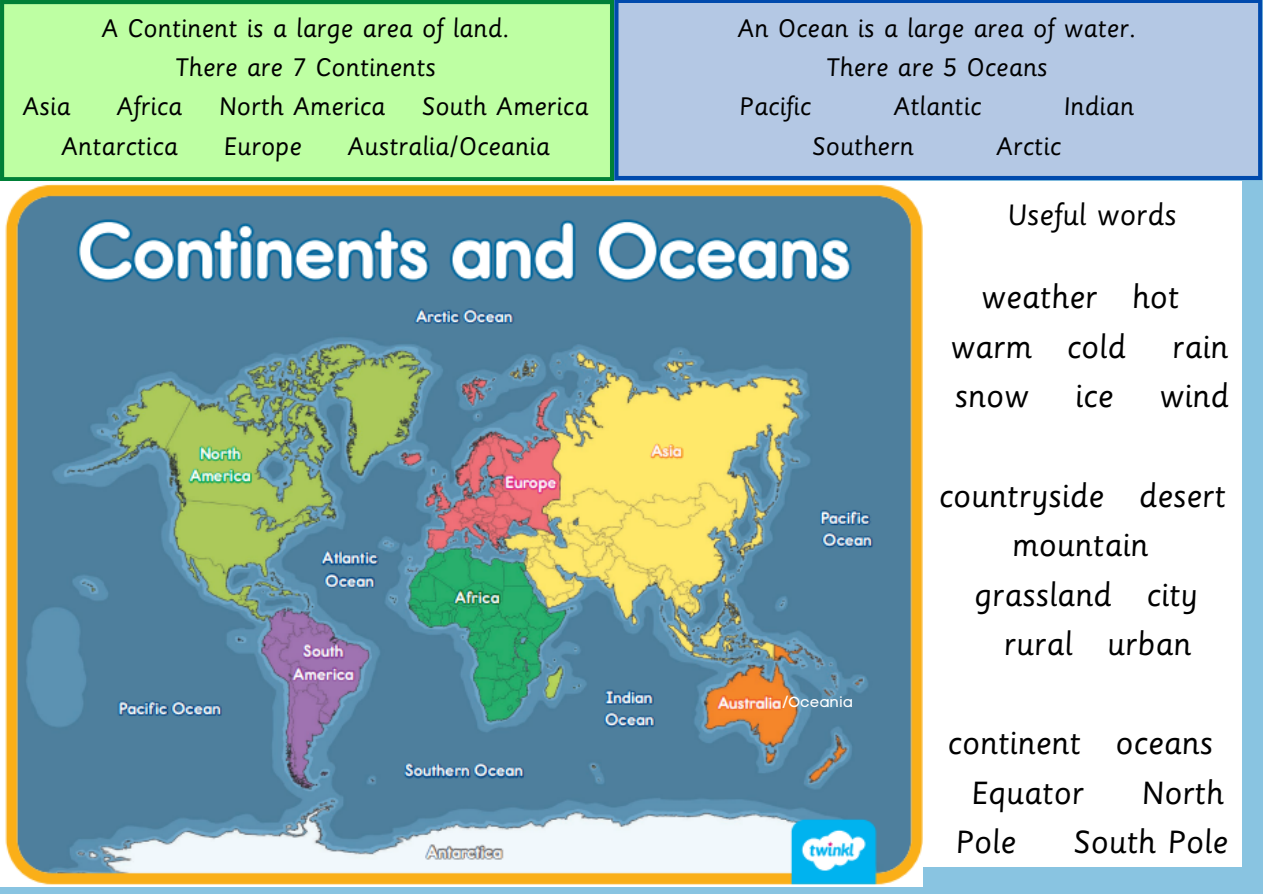
<style>
.page{position:relative;width:1263px;height:894px;background:#fff}
.page>*{position:absolute;margin:0;border:0;box-sizing:border-box;transform-origin:0 0}
.t1{font:36px/49.5px "Sassoon Primary Std";color:#000}
.t2{font:33px "Sassoon Primary Std";color:#000}
.t3{font:28.5px/39.3px "Sassoon Primary Std";color:#000;text-align:center}
.t4{font:14.55px "Code Pro Normal LC";color:#fff}
</style>
<div class="page">
<div style="left:0;top:0;width:1263px;height:893px;background:#89c4e1"></div>
<div style="left:2px;top:2px;width:610px;height:177px;background:#beffa3"></div>
<hr style="left:0;top:4px;width:4px;height:173px;background:#008037">
<svg style="left:0;top:177px;width:4px;height:4px"></svg>
<hr style="left:610px;top:4px;width:4px;height:173px;background:#008037">
<svg style="left:4px;top:177px;width:606px;height:4px;background:#038239"></svg>
<svg style="left:0;top:0;width:4px;height:4px"></svg>
<hr style="left:4px;top:0;width:606px;height:4px;background:#008037">
<div style="left:616px;top:1px;width:644px;height:177px;background:#b4c8e4"></div>
<svg style="left:1258px;top:176px;width:4px;height:4px"></svg>
<svg style="left:614px;top:4px;width:4px;height:172px"></svg>
<svg style="left:610px;top:176px;width:8px;height:5px"></svg>
<svg style="left:1258px;top:3px;width:4px;height:173px"></svg>
<hr style="left:618px;top:176px;width:640px;height:4px;background:#004aad">
<svg style="left:1258px;top:0;width:4px;height:3px"></svg>
<svg style="left:610px;top:0;width:8px;height:4px"></svg>
<hr style="left:618px;top:0;width:640px;height:3px;background:#004aad">
<div style="left:923px;top:181px;width:319px;height:685px;background:#fff"></div>
<img style="left:0;top:182px;width:922px;height:704px">
<p class="t3" style="left:101px;top:10px;width:410px">A Continent is a large area of land.<br>There are 7 Continents</p>
<p class="t3" style="left:22px;top:89px;width:50px">Asia</p>
<p class="t3" style="left:116px;top:89px;width:68px">Africa</p>
<p class="t3" style="left:219px;top:89px;width:168px">North America</p>
<p class="t3" style="left:422px;top:89px;width:168px">South America</p>
<p class="t3" style="left:61px;top:128px;width:119px">Antarctica</p>
<p class="t3" style="left:223px;top:128px;width:80px">Europe</p>
<p class="t3" style="left:347px;top:128px;width:204px">Australia/Oceania</p>
<p class="t3" style="left:737px;top:10px;width:400px">An Ocean is a large area of water.</p>
<p class="t3" style="left:826px;top:50px;width:223px">There are 5 Oceans</p>
<p class="t3" style="left:739px;top:89px;width:73px">Pacific</p>
<p class="t3" style="left:893px;top:89px;width:90px">Atlantic</p>
<p class="t3" style="left:1063px;top:89px;width:72px">Indian</p>
<p class="t3" style="left:812px;top:128px;width:103px">Southern</p>
<p class="t3" style="left:996px;top:128px;width:67px">Arctic</p>
<p class="t2" style="left:1007px;top:202px;width:171px">Useful words</p>
<p class="t1" style="left:950px;top:275px;width:231px;text-indent:31px">weather hot warm cold</p>
<p class="t1" style="left:1172px;top:325px;width:58px">rain</p>
<p class="t1" style="left:954px;top:374px;width:76px">snow</p>
<p class="t1" style="left:1075px;top:374px;width:40px">ice</p>
<p class="t1" style="left:1159px;top:374px;width:71px">wind</p>
<p class="t4" style="left:782px;top:693px;width:72px">/Oceania</p>
<p class="t1" style="left:938px;top:473px;width:289px">countryside desert</p>
<p class="t1" style="left:1012px;top:523px;width:138px">mountain</p>
<p class="t1" style="left:974px;top:572px;width:225px">grassland city</p>
<p class="t1" style="left:1004px;top:622px;width:189px">rural urban</p>
<p class="t1" style="left:971px;top:721px;width:243px;text-indent:-24px">continent oceans<br>Equator</p>
<p class="t1" style="left:1141px;top:770px;width:84px">North</p>
<p class="t1" style="left:955px;top:819px;width:62px">Pole</p>
<p class="t1" style="left:1073px;top:819px;width:156px">South Pole</p>
</div>
